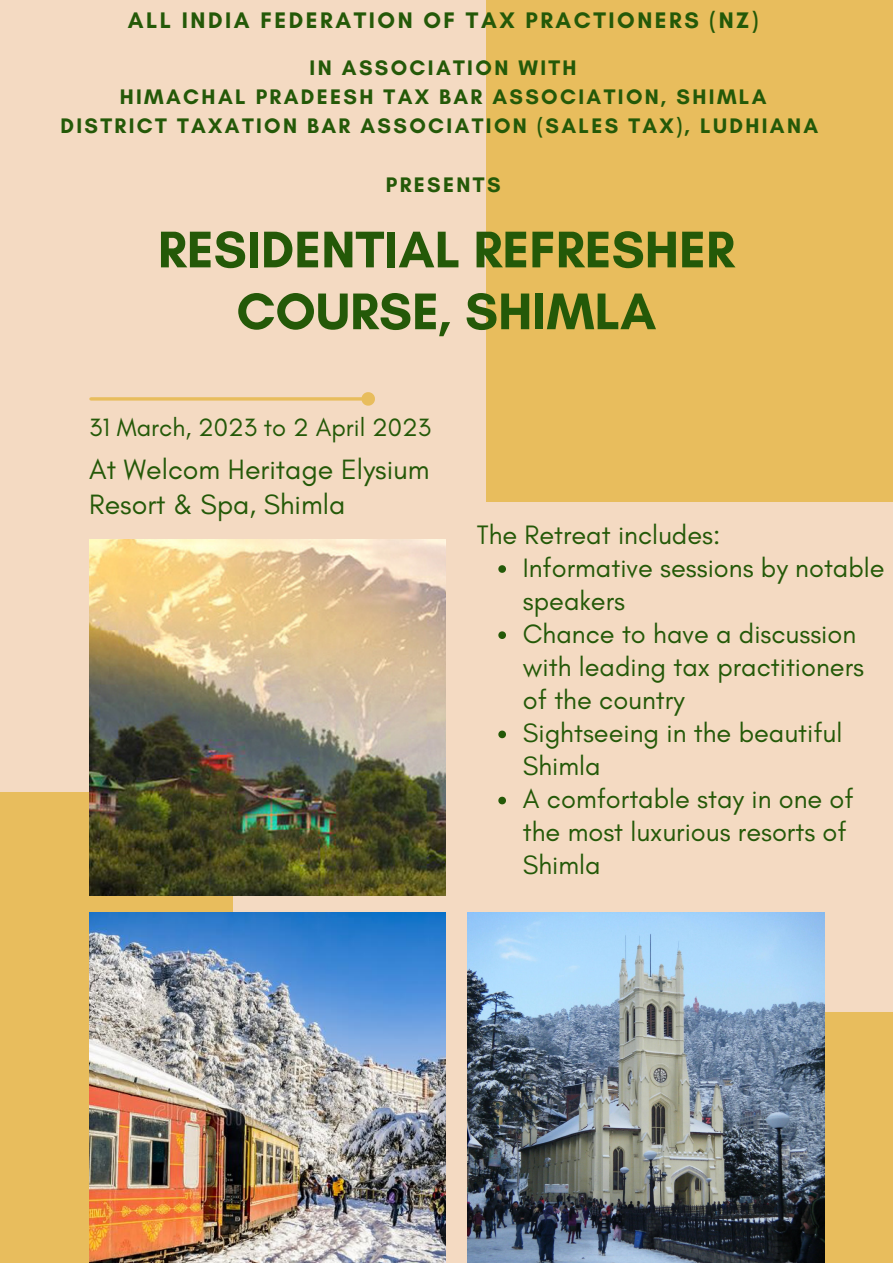
<style>
.page{position:relative;width:893px;height:1264px;background:#fff}
.page>*{position:absolute;margin:0;border:0;box-sizing:border-box;transform-origin:0 0}
.t1{font:700 52.5px/61.8px "Glacial Indifference";color:#245908;text-align:center}
.t2{font:28.5px/34.8px "Glacial Indifference";color:#245908}
.t3{font:27.15px/33px "Glacial Indifference";color:#245908}
.t4{font:25.5px "Glacial Indifference";color:#245908}
.t5{font:700 22.95px "Glacial Indifference";letter-spacing:.11em;color:#245908}
.t6{font:700 21.45px/29.2px "Glacial Indifference";letter-spacing:.11em;color:#245908;text-align:center}
</style>
<div class="page">
<div style="left:0;top:0;width:892px;height:1262px;background:#f4dac2"></div>
<div style="left:485px;top:0;width:407px;height:502px;background:#e8bd5d"></div>
<div style="left:0;top:792px;width:232px;height:470px;background:#e8bd5d"></div>
<div style="left:718px;top:1011px;width:174px;height:251px;background:#e8bd5d"></div>
<hr style="left:91px;top:397px;width:270px;height:3px;background:#e8bd5d">
<svg style="left:359px;top:392px;width:16px;height:14px"></svg>
<img style="left:89px;top:539px;width:357px;height:356px">
<img style="left:89px;top:912px;width:357px;height:350px">
<img style="left:467px;top:912px;width:357px;height:350px">
<svg style="left:498px;top:565px;width:8px;height:8px"></svg>
<svg style="left:498px;top:631px;width:8px;height:8px"></svg>
<svg style="left:498px;top:730px;width:8px;height:8px"></svg>
<svg style="left:498px;top:796px;width:8px;height:8px"></svg>
<p class="t5" style="left:128px;top:6px;width:632px">ALL INDIA FEDERATION OF TAX PRACTIONERS (NZ)</p>
<p class="t6" style="left:60px;top:53px;width:759px">IN ASSOCIATION WITH<br>HIMACHAL PRADEESH TAX BAR ASSOCIATION, SHIMLA<br>DISTRICT TAXATION BAR ASSOCIATION (SALES TAX), LUDHIANA</p>
<p class="t6" style="left:386px;top:170px;width:116px">PRESENTS</p>
<h1 class="t1" style="left:158px;top:218px;width:578px">RESIDENTIAL REFRESHER<br>COURSE, SHIMLA</h1>
<p class="t4" style="left:89px;top:412px;width:343px">31 March, 2023 to 2 April 2023</p>
<p class="t2" style="left:89px;top:452px;width:342px">At Welcom Heritage Elysium<br>Resort &amp; Spa, Shimla</p>
<p class="t3" style="left:476px;top:517px;width:245px">The Retreat includes:</p>
<p class="t3" style="left:523px;top:550px;width:363px">Informative sessions by notable speakers<br>Chance to have a discussion with leading tax practitioners of the country<br>Sightseeing in the beautiful<br>Shimla<br>A comfortable stay in one of the most luxurious resorts of<br>Shimla</p>
</div>
